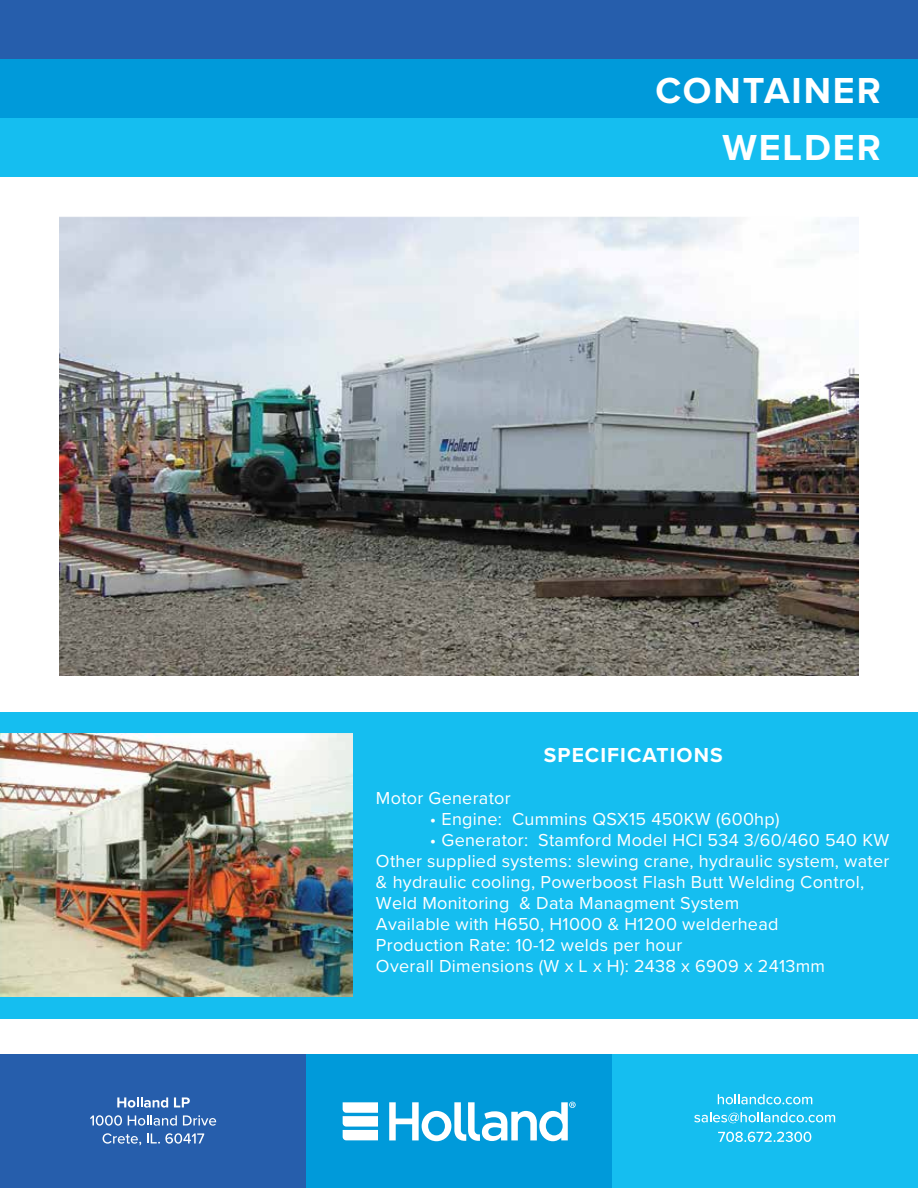
<style>
.page{position:relative;width:918px;height:1188px;background:#fff}
.page>*{position:absolute;margin:0;border:0;box-sizing:border-box;transform-origin:0 0}
.t1{font:700 37.5px/57px "Proxima Nova";letter-spacing:.05em;color:#fff;text-align:right}
.t2{font:700 21px "Proxima Nova";letter-spacing:.05em;color:#fff}
.t3{font:18px/21px "Proxima Nova";letter-spacing:.015em;color:#fff}
</style>
<div class="page">
<div style="left:0;top:0;width:918px;height:59px;background:#265eac"></div>
<div style="left:0;top:59px;width:918px;height:59px;background:#009ada"></div>
<div style="left:0;top:118px;width:918px;height:59px;background:#15bef0"></div>
<div style="left:0;top:712px;width:918px;height:306px;background:#15bef0"></div>
<img style="left:0;top:733px;width:353px;height:264px">
<img style="left:60px;top:217px;width:798px;height:459px">
<div style="left:611px;top:1055px;width:307px;height:133px;background:#15bef0"></div>
<svg style="left:718px;top:1132px;width:93px;height:10px"></svg>
<svg style="left:718px;top:1094px;width:94px;height:10px"></svg>
<svg style="left:694px;top:1112px;width:141px;height:11px"></svg>
<div style="left:0;top:1055px;width:306px;height:133px;background:#265eac"></div>
<svg style="left:117px;top:1097px;width:51px;height:11px"></svg>
<svg style="left:174px;top:1097px;width:16px;height:10px"></svg>
<svg style="left:90px;top:1115px;width:32px;height:11px"></svg>
<svg style="left:128px;top:1115px;width:49px;height:11px"></svg>
<svg style="left:183px;top:1115px;width:33px;height:11px"></svg>
<svg style="left:103px;top:1133px;width:38px;height:12px"></svg>
<svg style="left:147px;top:1133px;width:57px;height:11px"></svg>
<div style="left:306px;top:1055px;width:306px;height:133px;background:#009ada"></div>
<svg style="left:343px;top:1102px;width:35px;height:38px"></svg>
<svg style="left:389px;top:1102px;width:187px;height:39px"></svg>
<h1 class="t1" style="left:655px;top:61px;width:227px">CONTAINER<br>WELDER</h1>
<p class="t2" style="left:544px;top:740px;width:180px">SPECIFICATIONS</p>
<p class="t3" style="left:376px;top:787px;width:136px">Motor Generator</p>
<p class="t3" style="left:430px;top:808px;width:351px">• Engine: Cummins QSX15 450KW (600hp)</p>
<p class="t3" style="left:376px;top:829px;width:515px;text-indent:54px">• Generator: Stamford Model HCI 534 3/60/460 540 KW Other supplied systems: slewing crane, hydraulic system, water &amp; hydraulic cooling, Powerboost Flash Butt Welding Control, Weld Monitoring &amp; Data Managment System<br>Available with H650, H1000 &amp; H1200 welderhead<br>Production Rate: 10-12 welds per hour<br>Overall Dimensions (W x L x H): 2438 x 6909 x 2413mm</p>
</div>
